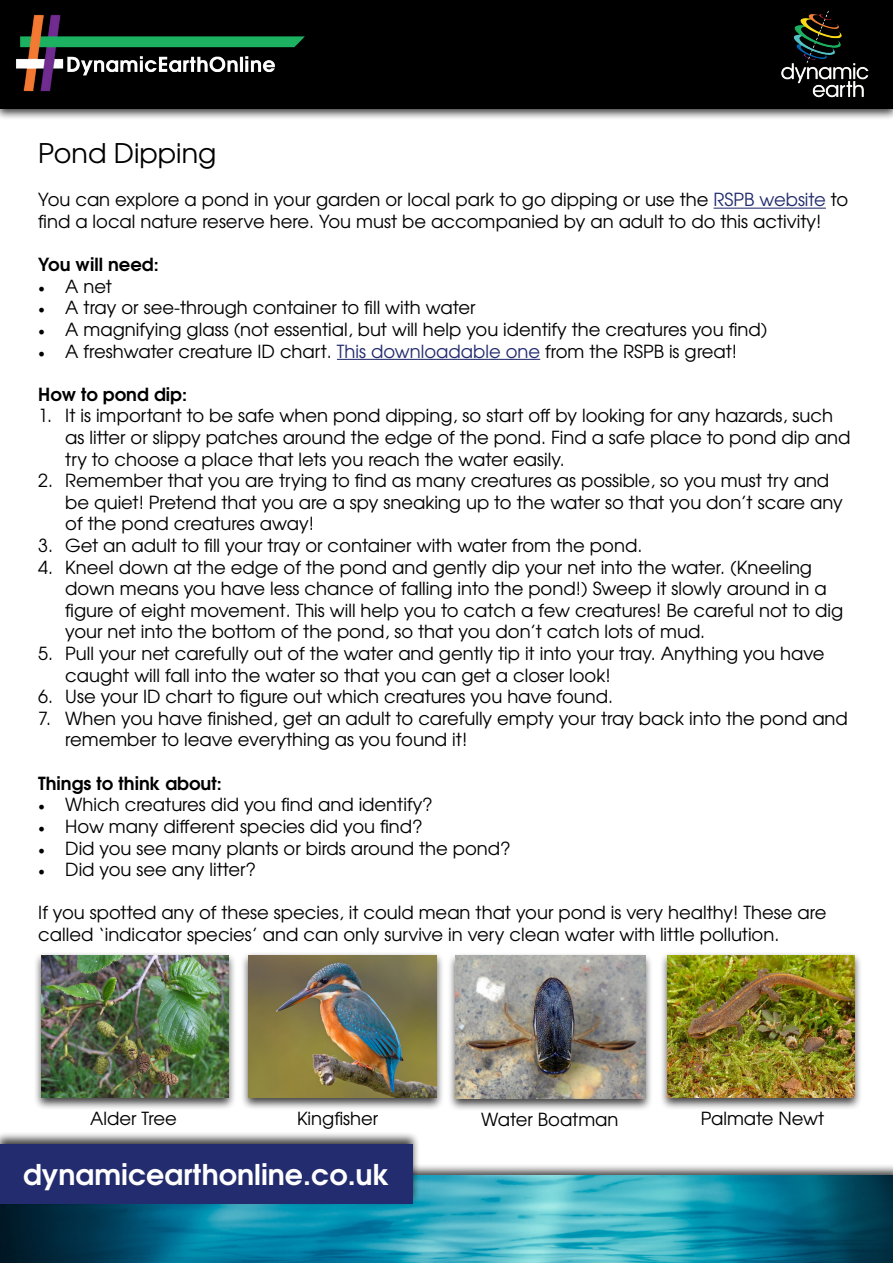
<style>
.page{position:relative;width:893px;height:1263px;background:#fff}
.page>*{position:absolute;margin:0;border:0;box-sizing:border-box;transform-origin:0 0}
.t1{font:700 28.5px "Te X Gyre Adventor";color:#fff}
.t2{font:27px "Te X Gyre Adventor";color:#000}
.t3{font:18px/21.6px "Te X Gyre Adventor";color:#000}
.t4{font:700 18px "Te X Gyre Adventor";color:#000}
.s1{color:#232c6e}
.s2{font-family:"Minion Pro"}
</style>
<div class="page">
<div style="left:0;top:0;width:893px;height:121px;background:#000;opacity:.75"></div>
<div style="left:0;top:0;width:893px;height:108px;background:#000"></div>
<div style="left:0;top:1163px;width:893px;height:100px;background:#000;opacity:.75"></div>
<img style="left:0;top:1176px;width:893px;height:87px">
<img style="left:16px;top:14px;width:289px;height:78px">
<img style="left:781px;top:10px;width:88px;height:88px">
<div style="left:0;top:1131px;width:421px;height:76px;background:#000;opacity:.75"></div>
<div style="left:0;top:1144px;width:412px;height:59px;background:#232c6e"></div>
<hr style="left:713px;top:208px;width:113px;height:1px;background:#232c6e">
<hr style="left:337px;top:359px;width:203px;height:1px;background:#232c6e">
<div style="left:33px;top:951px;width:204px;height:159px;background:#000;opacity:.75"></div>
<img style="left:41px;top:955px;width:188px;height:143px">
<div style="left:240px;top:951px;width:204px;height:159px;background:#000;opacity:.75"></div>
<img style="left:249px;top:955px;width:187px;height:143px">
<div style="left:447px;top:952px;width:206px;height:159px;background:#000;opacity:.75"></div>
<img style="left:455px;top:956px;width:190px;height:143px">
<div style="left:659px;top:951px;width:203px;height:159px;background:#000;opacity:.75"></div>
<img style="left:667px;top:955px;width:188px;height:143px">
<h2 class="t2" style="left:38px;top:132px;width:180px">Pond Dipping</h2>
<p class="t3" style="left:38px;top:188px;width:812px">You can explore a pond in your garden or local park to go dipping or use the <span class="s1">RSPB website</span> to find a local nature reserve here. You must be accompanied by an adult to do this activity!</p>
<p class="t4" style="left:38px;top:249px;width:122px">You will need:</p>
<p class="t3" style="left:38px;top:274px;width:75px"><span class="s2">•</span> A net</p>
<p class="t3" style="left:38px;top:296px;width:439px"><span class="s2">•</span> A tray or see-through container to fill with water</p>
<p class="t3" style="left:38px;top:317px;width:731px"><span class="s2">•</span> A magnifying glass (not essential, but will help you identify the creatures you find)</p>
<p class="t3" style="left:38px;top:339px;width:700px"><span class="s2">•</span> A freshwater creature ID chart. <span class="s1">This downloadable one</span> from the RSPB is great!</p>
<p class="t4" style="left:38px;top:379px;width:150px">How to pond dip:</p>
<p class="t3" style="left:65px;top:404px;width:786px;text-indent:-27px">1. It is important to be safe when pond dipping, so start off by looking for any hazards, such as litter or slippy patches around the edge of the pond. Find a safe place to pond dip and try to choose a place that lets you reach the water easily.</p>
<p class="t3" style="left:65px;top:469px;width:779px;text-indent:-27px">2. Remember that you are trying to find as many creatures as possible, so you must try and be quiet! Pretend that you are a spy sneaking up to the water so that you don’t scare any of the pond creatures away!</p>
<p class="t3" style="left:38px;top:533px;width:606px">3. Get an adult to fill your tray or container with water from the pond.</p>
<p class="t3" style="left:65px;top:555px;width:779px;text-indent:-27px">4. Kneel down at the edge of the pond and gently dip your net into the water. (Kneeling down means you have less chance of falling into the pond!) Sweep it slowly around in a figure of eight movement. This will help you to catch a few creatures! Be careful not to dig your net into the bottom of the pond, so that you don’t catch lots of mud.</p>
<p class="t3" style="left:65px;top:641px;width:761px;text-indent:-27px">5. Pull your net carefully out of the water and gently tip it into your tray. Anything you have caught will fall into the water so that you can get a closer look!</p>
<p class="t3" style="left:38px;top:685px;width:576px">6. Use your ID chart to figure out which creatures you have found.</p>
<p class="t3" style="left:65px;top:706px;width:784px;text-indent:-27px">7. When you have finished, get an adult to carefully empty your tray back into the pond and remember to leave everything as you found it!</p>
<p class="t4" style="left:38px;top:767px;width:185px">Things to think about:</p>
<p class="t3" style="left:38px;top:793px;width:396px"><span class="s2">•</span> Which creatures did you find and identify?</p>
<p class="t3" style="left:38px;top:814px;width:386px"><span class="s2">•</span> How many different species did you find?</p>
<p class="t3" style="left:38px;top:836px;width:474px"><span class="s2">•</span> Did you see many plants or birds around the pond?</p>
<p class="t3" style="left:38px;top:857px;width:219px"><span class="s2">•</span> Did you see any litter?</p>
<p class="t3" style="left:38px;top:901px;width:790px">If you spotted any of these species, it could mean that your pond is very healthy! These are called ‘indicator species’ and can only survive in very clean water with little pollution.</p>
<p class="t3" style="left:90px;top:1107px;width:88px">Alder Tree</p>
<p class="t3" style="left:297px;top:1107px;width:83px">Kingfisher</p>
<p class="t3" style="left:481px;top:1107px;width:139px">Water Boatman</p>
<p class="t3" style="left:701px;top:1107px;width:125px">Palmate Newt</p>
<h1 class="t1" style="left:23px;top:1150px;width:368px">dynamicearthonline.co.uk</h1>
</div>
